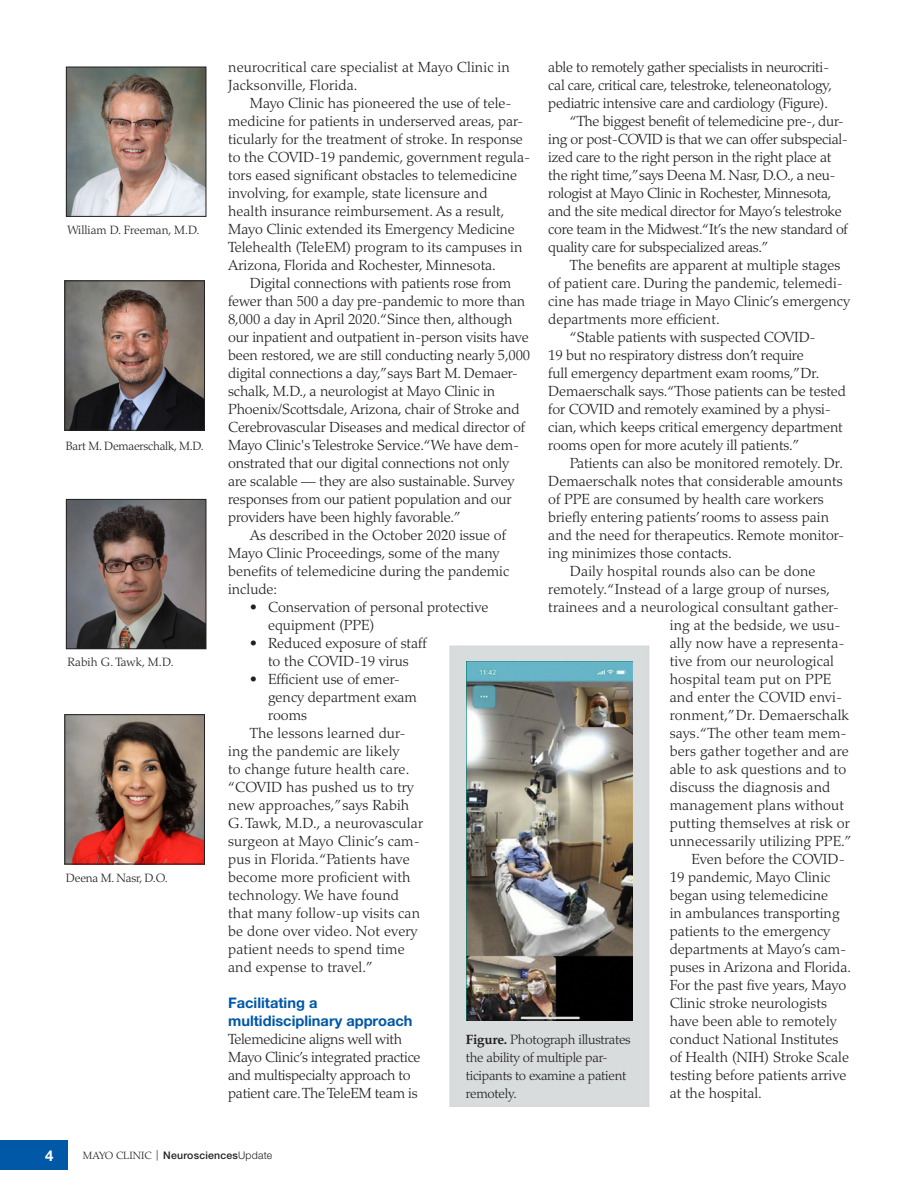
<style>
.page{position:relative;width:918px;height:1188px;background:#fff}
.page>*{position:absolute;margin:0;border:0;box-sizing:border-box;transform-origin:0 0}
.Picture_Doc_sName{font:700 15px "Helvetica Neue LT Std";color:#fff}
.body_text{font:300 14.7px/18px "Palatino LT Std";color:#231f20}
.body_text-2{font:300 14.7px/18px "Palatino LT Std";letter-spacing:-.02em;color:#231f20}
.Text_subhead{font:700 14.7px/18px "Helvetica Neue LT Std";color:#0158a6}
.t1{font:300 13.5px/18px "Palatino LT Std";letter-spacing:-.02em;color:#231f20}
.body_text-3{font:300 12px "Palatino LT Std";letter-spacing:-.02em;color:#231f20}
.body_text-4{font:300 12px "Palatino LT Std";color:#231f20}
.body_text-5{font:300 12px "Palatino LT Std";letter-spacing:.01em;color:#231f20}
.Picture_Doc_sName-2{font:500 10.5px "Helvetica Neue LT Std";letter-spacing:.02em;color:#231f20}
.s1{font-weight:700}
.s2{font-family:"Palatino LT Std";font-weight:300}
.s3{font-family:"Palatino LT Std";font-weight:400}
.s4{font-weight:300}
</style>
<div class="page">
<div style="left:0;top:1140px;width:68px;height:30px;background:#0158a6"></div>
<img style="left:68px;top:69px;width:136px;height:146px">
<div style="left:66px;top:67px;width:140px;height:150px;border:1px solid #231f20"></div>
<img style="left:66px;top:282px;width:137px;height:147px">
<div style="left:64px;top:280px;width:141px;height:151px;border:1px solid #231f20"></div>
<img style="left:68px;top:501px;width:136px;height:146px">
<div style="left:66px;top:499px;width:140px;height:150px;border:1px solid #231f20"></div>
<img style="left:66px;top:716px;width:137px;height:146px">
<div style="left:64px;top:714px;width:141px;height:150px;border:1px solid #231f20"></div>
<div style="left:449px;top:646px;width:200px;height:461px;background:#d9dcdc;border:2px solid #d6dadb"></div>
<img style="left:466px;top:661px;width:166px;height:359px">
<p class="body_text-4" style="left:67px;top:223px;width:134px">William D. Freeman, M.D.</p>
<p class="body_text-3" style="left:66px;top:439px;width:139px">Bart M. Demaerschalk, M.D.</p>
<p class="body_text-5" style="left:67px;top:655px;width:108px">Rabih G. Tawk, M.D.</p>
<p class="body_text-3" style="left:66px;top:871px;width:103px">Deena M. Nasr, D.O.</p>
<p class="body_text" style="left:228px;top:58px;width:283px">neurocritical care specialist at Mayo Clinic in<br>Jacksonville, Florida.</p>
<p class="body_text" style="left:228px;top:94px;width:304px;text-indent:22px">Mayo Clinic has pioneered the use of tele&shy;medicine for patients in underserved areas, par&shy;ticularly for the treatment of stroke. In response to the COVID-19 pandemic, government regula&shy;tors eased significant obstacles to telemedicine involving, for example, state licensure and health insurance reimbursement. As a result, Mayo Clinic extended its Emergency Medicine Telehealth (TeleEM) program to its campuses in Arizona, Florida and Rochester, Minnesota.</p>
<p class="body_text" style="left:228px;top:274px;width:304px;text-indent:22px">Digital connections with patients rose from fewer than 500 a day pre-pandemic to more than 8,000 a day in April 2020. “Since then, although our inpatient and outpatient in-person visits have been restored, we are still conducting nearly 5,000 digital connections a day,”says Bart M. Demaer&shy;schalk, M.D., a neurologist at Mayo Clinic in Phoenix/Scottsdale, Arizona, chair of Stroke and Cerebrovascular Diseases and medical director of Mayo Clinic's Telestroke Service. “We have dem&shy;onstrated that our digital connections not only are scalable — they are also sustainable. Survey responses from our patient population and our providers have been highly favorable.”</p>
<p class="body_text" style="left:228px;top:526px;width:283px;text-indent:22px">As described in the October 2020 issue of Mayo Clinic Proceedings, some of the many benefits of telemedicine during the pandemic include:</p>
<p class="body_text" style="left:268px;top:598px;width:222px;text-indent:-18px">• Conservation of personal protective equipment (PPE)</p>
<p class="body_text" style="left:250px;top:634px;width:179px;text-align:center">• Reduced exposure of staff to the COVID-19 virus</p>
<p class="body_text" style="left:268px;top:670px;width:150px;text-indent:-18px">• Efficient use of emer&shy;gency department exam rooms</p>
<p class="body_text" style="left:228px;top:724px;width:197px;text-indent:22px">The lessons learned dur&shy;ing the pandemic are likely<br>to change future health care. “COVID has pushed us to try new approaches,” says Rabih<br>G. Tawk, M.D., a neurovascular surgeon at Mayo Clinic’s cam&shy;pus in Florida. “Patients have become more proficient with technology. We have found that many follow-up visits can be done over video. Not every patient needs to spend time and expense to travel.”</p>
<p class="Text_subhead" style="left:228px;top:993px;width:186px">Facilitating a multidisciplinary approach</p>
<p class="body_text-2" style="left:228px;top:1030px;width:194px">Telemedicine aligns well with<br>Mayo Clinic’s integrated practice and multispecialty approach to patient care. The TeleEM team is</p>
<p class="body_text-2" style="left:548px;top:58px;width:285px">able to remotely gather specialists in neurocriti&shy;cal care, critical care, telestroke, teleneonatology, pediatric intensive care and cardiology (Figure).</p>
<p class="body_text-2" style="left:548px;top:112px;width:301px;text-indent:22px">“The biggest benefit of telemedicine pre-, dur&shy;ing or post-COVID is that we can offer subspecial&shy;ized care to the right person in the right place at the right time,”says Deena M. Nasr, D.O., a neu&shy;rologist at Mayo Clinic in Rochester, Minnesota, and the site medical director for Mayo’s telestroke core team in the Midwest. “It’s the new standard of quality care for subspecialized areas.”</p>
<p class="body_text" style="left:548px;top:256px;width:303px;text-indent:22px">The benefits are apparent at multiple stages of patient care. During the pandemic, telemedi&shy;cine has made triage in Mayo Clinic’s emergency departments more efficient.</p>
<p class="body_text" style="left:548px;top:328px;width:299px;text-indent:22px">“Stable patients with suspected COVID-<br>19 but no respiratory distress don’t require<br>full emergency department exam rooms,”Dr.<br>Demaerschalk says. “Those patients can be tested for COVID and remotely examined by a physi&shy;cian, which keeps critical emergency department rooms open for more acutely ill patients.”</p>
<p class="body_text" style="left:548px;top:454px;width:297px;text-indent:22px">Patients can also be monitored remotely. Dr.<br>Demaerschalk notes that considerable amounts of PPE are consumed by health care workers briefly entering patients’ rooms to assess pain and the need for therapeutics. Remote monitor&shy;ing minimizes those contacts.</p>
<p class="body_text" style="left:570px;top:562px;width:247px">Daily hospital rounds also can be done</p>
<p class="body_text" style="left:548px;top:580px;width:283px">remotely. “Instead of a large group of nurses,</p>
<p class="body_text" style="left:548px;top:598px;width:292px">trainees and a neurological consultant gather-</p>
<p class="body_text" style="left:670px;top:616px;width:173px">ing at the bedside, we usu-</p>
<p class="body_text" style="left:670px;top:634px;width:177px">ally now have a representa-</p>
<p class="body_text" style="left:670px;top:652px;width:166px">tive from our neurological</p>
<p class="body_text" style="left:670px;top:670px;width:163px">hospital team put on PPE</p>
<p class="body_text" style="left:670px;top:688px;width:174px">and enter the COVID envi-</p>
<p class="body_text" style="left:670px;top:706px;width:181px">ronment,” Dr. Demaerschalk</p>
<p class="body_text" style="left:670px;top:724px;width:179px">says. “The other team mem-</p>
<p class="body_text" style="left:670px;top:742px;width:181px">bers gather together and are</p>
<p class="body_text" style="left:670px;top:760px;width:178px">able to ask questions and to</p>
<p class="body_text" style="left:670px;top:778px;width:162px">discuss the diagnosis and</p>
<p class="body_text" style="left:670px;top:796px;width:176px">management plans without</p>
<p class="body_text" style="left:670px;top:814px;width:182px">putting themselves at risk or</p>
<p class="body_text" style="left:670px;top:832px;width:183px">unnecessarily utilizing PPE.”</p>
<p class="body_text" style="left:670px;top:850px;width:183px;text-indent:22px">Even before the COVID-<br>19 pandemic, Mayo Clinic began using telemedicine<br>in ambulances transporting patients to the emergency departments at Mayo’s cam&shy;puses in Arizona and Florida.<br>For the past five years, Mayo<br>Clinic stroke neurologists have been able to remotely conduct National Institutes of Health (NIH) Stroke Scale testing before patients arrive at the hospital.</p>
<p class="t1" style="left:466px;top:1031px;width:166px"><span class="s1">Figure.</span> Photograph illustrates the ability of multiple par&shy;ticipants to examine a patient remotely.</p>
<p class="Picture_Doc_sName" style="left:45px;top:1146px;width:10px">4</p>
<p class="Picture_Doc_sName-2" style="left:83px;top:1149px;width:191px"><span class="s2">MAYO CLINIC</span> <span class="s3">|</span> Neurosciences<span class="s4">Update</span></p>
</div>
